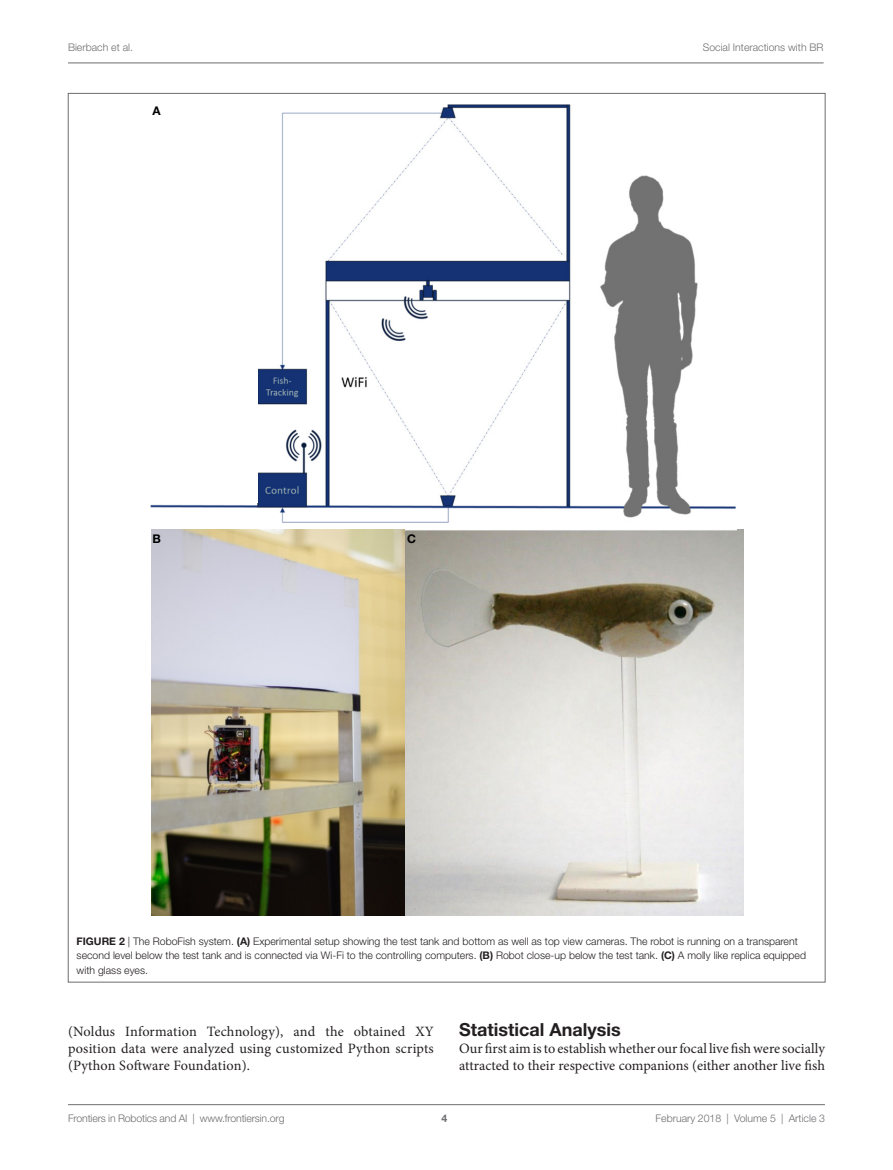
<style>
.page{position:relative;width:893px;height:1170px;background:#fff}
.page>*{position:absolute;margin:0;border:0;box-sizing:border-box;transform-origin:0 0}
.t1{font:700 18px "Helvetica Neue LT Std";color:#231f20}
.t2{font:14.25px/17.2px "Minion Pro";color:#231f20;text-align:justify}
.t3{font:700 12px "Helvetica Neue LT Std";color:#000}
.t4{font:300 10.5px/14.2px "Helvetica Neue LT Std";color:#231f20}
.t5{font:300 10.5px "Helvetica Neue LT Std";color:#6c6d70}
.t6{font:700 10.5px "Helvetica Neue LT Std";color:#6c6d70}
.s1{font-weight:700}
</style>
<div class="page">
<img style="left:151px;top:529px;width:592px;height:386px">
<img style="left:150px;top:105px;width:587px;height:425px">
<div style="left:203px;top:333px;width:54px;height:169px;background:#fff"></div>
<hr style="left:68px;top:63px;width:756px;height:1px;background:#6c6d70">
<hr style="left:68px;top:1104px;width:757px;height:1px;background:#6c6d70">
<p class="t5" style="left:68px;top:41px;width:66px">Bierbach et al.</p>
<p class="t5" style="left:703px;top:41px;width:122px">Social Interactions with BR</p>
<p class="t3" style="left:152px;top:103px;width:10px">A</p>
<p class="t3" style="left:152px;top:531px;width:10px">B</p>
<p class="t3" style="left:407px;top:531px;width:10px">C</p>
<p class="t4" style="left:77px;top:934px;width:731px"><span class="s1">Figure 2</span> | The RoboFish system. <span class="s1">(A)</span> Experimental setup showing the test tank and bottom as well as top view cameras. The robot is running on a transparent second level below the test tank and is connected via Wi-Fi to the controlling computers. <span class="s1">(B)</span> Robot close-up below the test tank. <span class="s1">(C)</span> A molly like replica equipped with glass eyes.</p>
<h2 class="t2" style="left:68px;top:1022px;width:367px">(Noldus Information Technology), and the obtained XY position data were analyzed using customized Python scripts (Python Software Foundation).</h2>
<h1 class="t1" style="left:459px;top:1017px;width:163px">Statistical Analysis</h1>
<h2 class="t2" style="left:459px;top:1039px;width:367px">Our first aim is to establish whether our focal live fish were socially attracted to their respective companions (either another live fish</h2>
<p class="t5" style="left:68px;top:1111px;width:218px">Frontiers in Robotics and AI | www.frontiersin.org</p>
<p class="t5" style="left:656px;top:1111px;width:171px">February 2018 | Volume 5 | Article 3</p>
<p class="t6" style="left:441px;top:1111px;width:7px">4</p>
</div>
